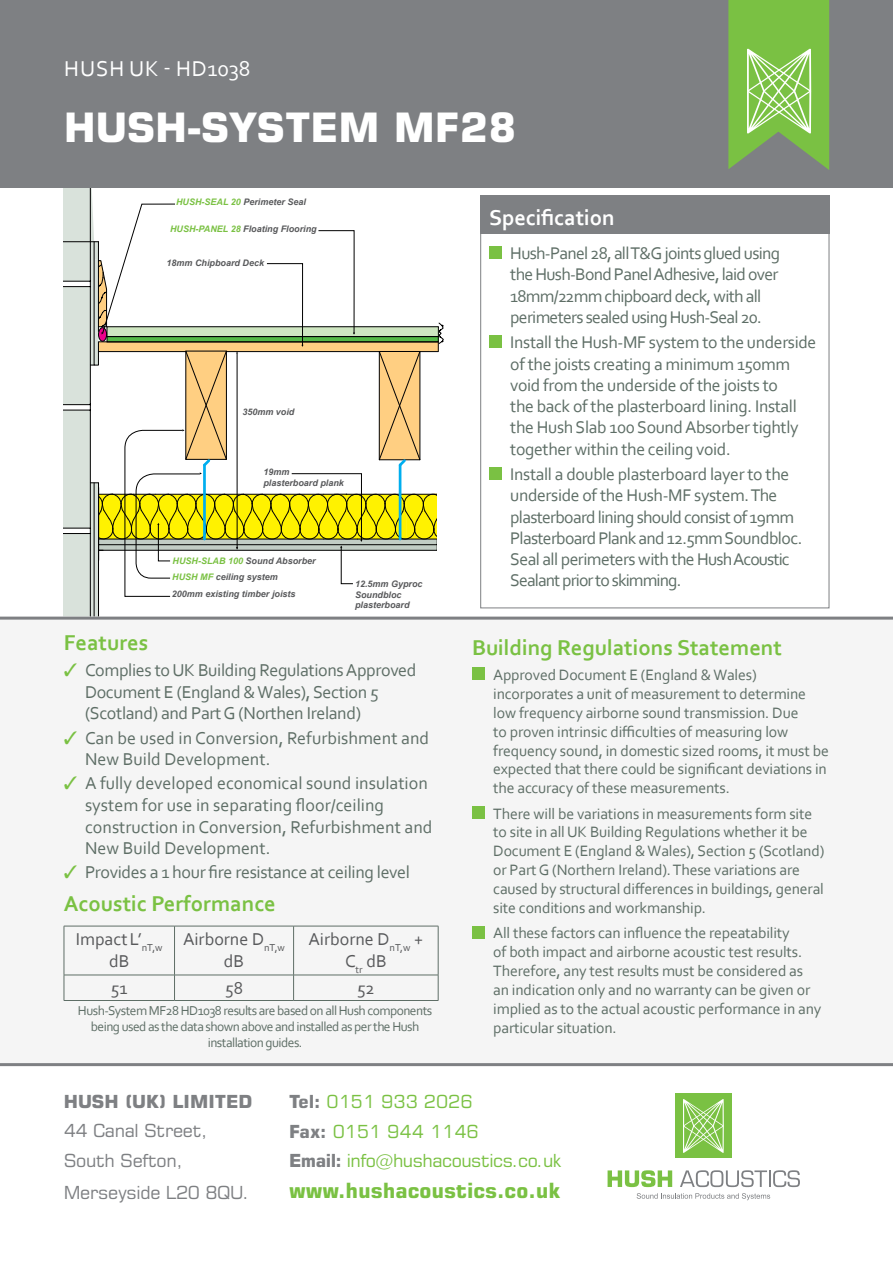
<style>
.page{position:relative;width:893px;height:1263px;background:#fff}
.page>*{position:absolute;margin:0;border:0;box-sizing:border-box;transform-origin:0 0}
.t1{font:700 40.5px "Square 721 BT";color:#fff}
.t2{font:700 22.5px "Corbel";color:#7ac143}
.t3{font:22.5px "Corbel";letter-spacing:.03em;color:#fff}
.t4{font:700 22.5px "Corbel";color:#fff}
.t5{font:700 21px "Square 721 BT";color:#7ac143}
.t6{font:18px/21.6px "Corbel";color:#5e6e66}
.t7{font:18px/21.6px "Corbel";letter-spacing:-.02em;color:#5e6e66}
.t8{font:18px/29.2px "Square 721 BT";letter-spacing:-.03em;color:#7ac143}
.t9{font:18px/21.6px "Corbel";color:#58595b;text-align:center}
.t10{font:18px/29.2px "Square 721 BT";letter-spacing:-.02em;color:#7e8083}
.t11{font:700 18px "Square 721 BT";color:#7e8083}
.t12{font:17.7px/21.3px "Corbel";letter-spacing:-.04em;color:#5e6e66}
.t13{font:17.7px/21.3px "Corbel";letter-spacing:-.02em;color:#5e6e66}
.t14{font:15.75px/18.9px "Corbel";letter-spacing:-.01em;color:#5e6e66}
.t15{font:13.5px/16.2px "Corbel";letter-spacing:-.04em;color:#5e6e66;text-align:center}
.t16{font:italic 700 9px/10.8px "Arial";color:#58595b}
.s1{color:#7ac143}
.s2{font-weight:700;color:#7e8083}
</style>
<div class="page">
<svg style="left:64px;top:187px;width:382px;height:430px"></svg>
<div style="left:675px;top:1093px;width:57px;height:65px;background:#7ac143"></div>
<svg style="left:683px;top:1099px;width:41px;height:54px"></svg>
<svg style="left:608px;top:1170px;width:64px;height:17px"></svg>
<svg style="left:680px;top:1170px;width:120px;height:17px"></svg>
<svg style="left:637px;top:1193px;width:133px;height:7px"></svg>
<div style="left:0;top:618px;width:893px;height:447px;background:#f5f5f5"></div>
<hr style="left:64px;top:926px;width:111px;height:1px;background:#5e6e66">
<hr style="left:64px;top:926px;width:1px;height:49px;background:#5e6e66">
<hr style="left:175px;top:926px;width:119px;height:1px;background:#5e6e66">
<hr style="left:174px;top:926px;width:1px;height:49px;background:#5e6e66">
<hr style="left:294px;top:926px;width:144px;height:1px;background:#5e6e66">
<hr style="left:293px;top:926px;width:1px;height:49px;background:#5e6e66">
<hr style="left:438px;top:926px;width:1px;height:49px;background:#5e6e66">
<hr style="left:64px;top:975px;width:111px;height:1px;background:#5e6e66">
<svg style="left:64px;top:975px;width:1px;height:25px"></svg>
<hr style="left:175px;top:975px;width:119px;height:1px;background:#5e6e66">
<svg style="left:174px;top:975px;width:1px;height:25px"></svg>
<hr style="left:294px;top:975px;width:144px;height:1px;background:#5e6e66">
<svg style="left:293px;top:975px;width:1px;height:25px"></svg>
<svg style="left:438px;top:975px;width:1px;height:25px"></svg>
<hr style="left:64px;top:1000px;width:111px;height:1px;background:#5e6e66">
<hr style="left:175px;top:1000px;width:119px;height:1px;background:#5e6e66">
<hr style="left:294px;top:1000px;width:144px;height:1px;background:#5e6e66">
<div style="left:472px;top:667px;width:13px;height:13px;background:#7ac143"></div>
<div style="left:472px;top:806px;width:13px;height:12px;background:#7ac143"></div>
<div style="left:472px;top:926px;width:13px;height:12px;background:#7ac143"></div>
<div style="left:0;top:0;width:893px;height:187px;background:#7e8083"></div>
<svg style="left:728px;top:0;width:101px;height:170px;background:#86be5b"></svg>
<div style="left:480px;top:200px;width:349px;height:408px;background:#fff;border:1px solid #7e8083"></div>
<div style="left:480px;top:196px;width:350px;height:38px;background:#7e8083"></div>
<hr style="left:0;top:1063px;width:893px;height:3px;background:#7e8083">
<div style="left:489px;top:246px;width:13px;height:13px;background:#7ac143"></div>
<div style="left:489px;top:336px;width:13px;height:12px;background:#7ac143"></div>
<div style="left:489px;top:467px;width:13px;height:13px;background:#7ac143"></div>
<hr style="left:0;top:617px;width:893px;height:3px;background:#7e8083">
<h2 class="t3" style="left:64px;top:55px;width:188px">Hush Uk - HD1038</h2>
<h1 class="t1" style="left:64px;top:103px;width:454px">HUSH-SYSTEM MF28</h1>
<p class="t16" style="left:176px;top:197px;width:132px"><span class="s1">Hush-Seal 20</span> Perimeter Seal</p>
<p class="t16" style="left:170px;top:223px;width:148px"><span class="s1">Hush-Panel 28</span> Floating Flooring</p>
<p class="t16" style="left:167px;top:258px;width:99px">18mm Chipboard Deck</p>
<p class="t16" style="left:242px;top:406px;width:54px">350mm void</p>
<p class="t16" style="left:263px;top:467px;width:82px">19mm plasterboard plank</p>
<p class="t16" style="left:173px;top:556px;width:145px"><span class="s1">Hush-slab 100</span> Sound Absorber</p>
<p class="t16" style="left:172px;top:589px;width:125px">200mm existing timber joists</p>
<p class="t16" style="left:172px;top:572px;width:107px"><span class="s1">Hush MF</span> ceiling system</p>
<p class="t16" style="left:355px;top:579px;width:69px">12.5mm Gyproc<br>Soundbloc plasterboard</p>
<h2 class="t2" style="left:64px;top:629px;width:86px">Features</h2>
<p class="t7" style="left:85px;top:659px;width:333px;text-indent:-21px"><span class="s1">✓</span> Complies to UK Building Regulations Approved<br>Document E (England &amp; Wales), Section 5 (Scotland) and Part G (Northen Ireland)</p>
<p class="t6" style="left:85px;top:726px;width:346px;text-indent:-21px"><span class="s1">✓</span> Can be used in Conversion, Refurbishment and<br>New Build Development.</p>
<p class="t6" style="left:85px;top:772px;width:349px;text-indent:-21px"><span class="s1">✓</span> A fully developed economical sound insulation system for use in separating floor/ceiling construction in Conversion, Refurbishment and New Build Development.</p>
<p class="t7" style="left:64px;top:861px;width:348px"><span class="s1">✓</span> Provides a 1 hour fire resistance at ceiling level</p>
<h2 class="t2" style="left:64px;top:890px;width:214px">Acoustic Performance</h2>
<p class="t9" style="left:76px;top:928px;width:89px">ImpactL’<sub>nT,w </sub>dB</p>
<p class="t9" style="left:183px;top:928px;width:104px">Airborne D<sub>nT,w </sub>dB</p>
<p class="t9" style="left:308px;top:928px;width:116px">Airborne D<sub>nT,w</sub> +<br>C<sub>tr</sub> dB</p>
<p class="t9" style="left:111px;top:977px;width:18px">51</p>
<p class="t9" style="left:225px;top:977px;width:19px">58</p>
<p class="t9" style="left:357px;top:977px;width:19px">52</p>
<p class="t15" style="left:78px;top:1002px;width:356px">Hush-System MF28 HD1038 results are based on all Hush components being used as the data shown above and installed as per the Hush installation guides.</p>
<h2 class="t4" style="left:489px;top:204px;width:127px">Specification</h2>
<p class="t12" style="left:510px;top:242px;width:271px">Hush-Panel 28, all T&amp;G joints glued using the Hush-Bond Panel Adhesive, laid over 18mm/22mm chipboard deck, with all perimeters sealed using Hush-Seal 20.</p>
<p class="t13" style="left:510px;top:331px;width:308px">Install the Hush-MF system to the underside of the joists creating a minimum 150mm void from the underside of the joists to<br>the back of the plasterboard lining. Install the Hush Slab 100 Sound Absorber tightly together within the ceiling void.</p>
<p class="t12" style="left:510px;top:463px;width:294px">Install a double plasterboard layer to the underside of the Hush-MF system. The plasterboard lining should consist of 19mm Plasterboard Plank and 12.5mm Soundbloc.<br>Seal all perimeters with the Hush Acoustic Sealant prior to skimming.</p>
<h2 class="t2" style="left:472px;top:633px;width:311px">Building Regulations Statement</h2>
<p class="t14" style="left:493px;top:665px;width:337px">Approved Document E (England &amp; Wales) incorporates a unit of measurement to determine low frequency airborne sound transmission. Due<br>to proven intrinsic difficulties of measuring low frequency sound, in domestic sized rooms, it must be expected that there could be significant deviations in the accuracy of these measurements.</p>
<p class="t14" style="left:493px;top:803px;width:333px">There will be variations in measurements form site to site in all UK Building Regulations whether it be Document E (England &amp; Wales), Section 5 (Scotland) or Part G (Northern Ireland). These variations are caused by structural differences in buildings, general site conditions and workmanship.</p>
<p class="t14" style="left:493px;top:923px;width:330px">All these factors can influence the repeatability<br>of both impact and airborne acoustic test results.<br>Therefore, any test results must be considered as an indication only and no warranty can be given or implied as to the actual acoustic performance in any particular situation.</p>
<p class="t11" style="left:64px;top:1091px;width:190px">HUSH (UK) LIMITED</p>
<p class="t10" style="left:64px;top:1116px;width:145px">44 Canal Street,<br>South Sefton,</p>
<p class="t10" style="left:64px;top:1177px;width:187px">Merseyside L20 8QU.</p>
<p class="t8" style="left:289px;top:1087px;width:274px"><span class="s2">Tel:</span> 0151 933 2026<br><span class="s2">Fax:</span> 0151 944 1146<br><span class="s2">Email:</span> info@hushacoustics.co.uk</p>
<h3 class="t5" style="left:289px;top:1178px;width:273px">www.hushacoustics.co.uk</h3>
</div>
